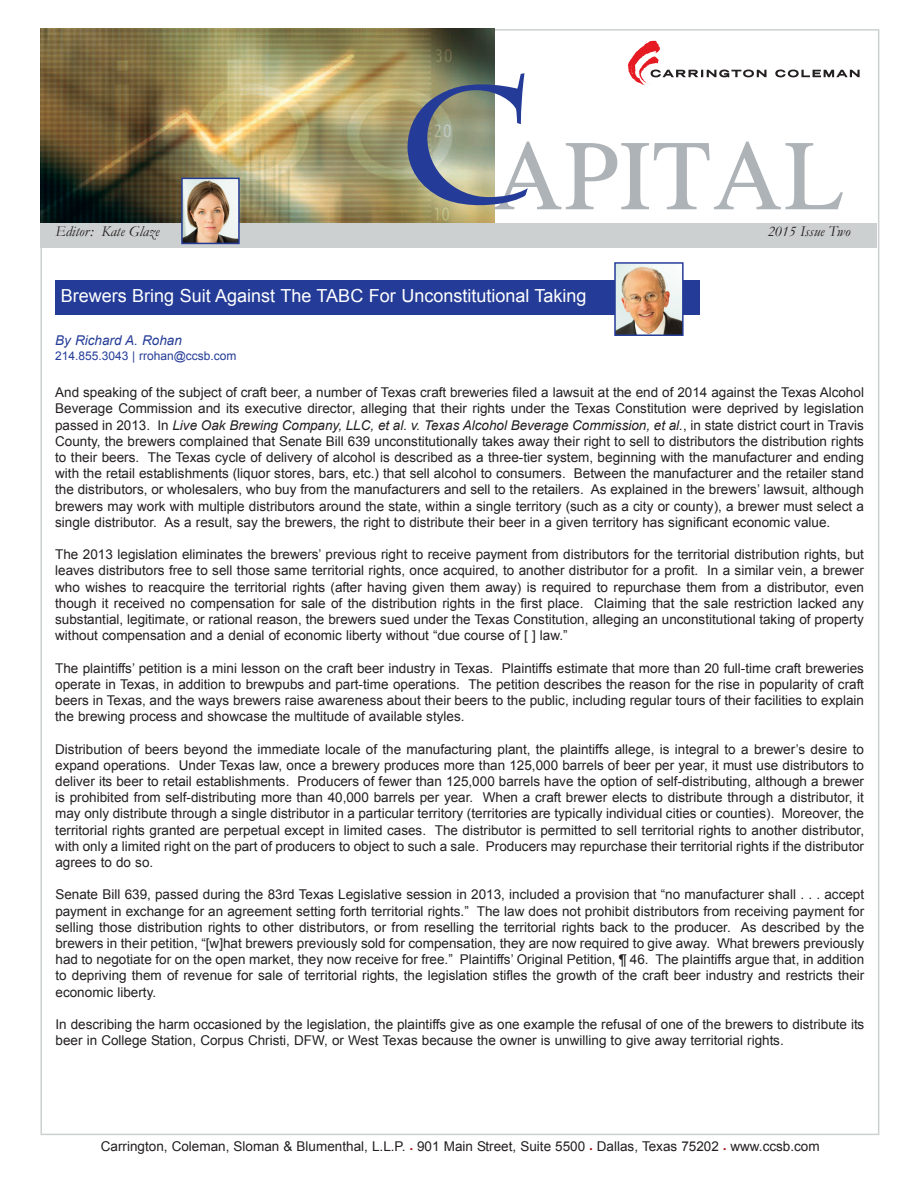
<style>
.page{position:relative;width:918px;height:1188px;background:#fff}
.page>*{position:absolute;margin:0;border:0;box-sizing:border-box;transform-origin:0 0}
.t1{font:97.5px "CG Times";color:#aeb3b8}
.t2{font:18px "Arial";color:#fff}
.t3{font:italic 15px "Garamond";color:#231f20}
.t4{font:13.5px/16.2px "Arial";color:#231f20;text-align:justify}
.t5{font:italic 13.5px "Arial";color:#243c97}
.t6{font:12px "Arial";color:#243c97}
.s1{font-family:"Charlemagne Std";font-weight:700;font-size:165px;color:#243c97}
.s2{font-style:italic}
.s3{font-family:"Verdana";font-size:6px;color:#a9151c}
</style>
<div class="page">
<img style="left:40px;top:29px;width:454px;height:194px">
<svg style="left:628px;top:41px;width:232px;height:44px"></svg>
<div style="left:40px;top:223px;width:838px;height:25px;background:#cdd0d0"></div>
<img style="left:184px;top:181px;width:53px;height:60px">
<div style="left:181px;top:178px;width:59px;height:66px;border:2px solid #243c97"></div>
<div style="left:55px;top:281px;width:645px;height:34px;background:#243c97"></div>
<img style="left:617px;top:265px;width:64px;height:68px">
<div style="left:614px;top:262px;width:70px;height:74px;border:2px solid #243c97"></div>
<h1 class="t1" style="left:398px;top:121px;width:447px"><span class="s1">c</span>APITAL</h1>
<p class="t3" style="left:56px;top:224px;width:106px">Editor: Kate Glaze</p>
<p class="t3" style="left:768px;top:223px;width:84px">2015 Issue Two</p>
<h2 class="t2" style="left:61px;top:286px;width:527px">Brewers Bring Suit Against The TABC For Unconstitutional Taking</h2>
<p class="t5" style="left:55px;top:332px;width:128px">By Richard A. Rohan</p>
<p class="t6" style="left:55px;top:349px;width:183px">214.855.3043 | rrohan@ccsb.com</p>
<p class="t4" style="left:55px;top:384px;width:810px">And speaking of the subject of craft beer, a number of Texas craft breweries filed a lawsuit at the end of 2014 against the Texas Alcohol Beverage Commission and its executive director, alleging that their rights under the Texas Constitution were deprived by legislation passed in 2013. In <span class="s2">Live Oak Brewing Company, LLC, et al. v. Texas Alcohol Beverage Commission, et al.</span>, in state district court in Travis County, the brewers complained that Senate Bill 639 unconstitutionally takes away their right to sell to distributors the distribution rights to their beers. The Texas cycle of delivery of alcohol is described as a three-tier system, beginning with the manufacturer and ending with the retail establishments (liquor stores, bars, etc.) that sell alcohol to consumers. Between the manufacturer and the retailer stand the distributors, or wholesalers, who buy from the manufacturers and sell to the retailers. As explained in the brewers’ lawsuit, although brewers may work with multiple distributors around the state, within a single territory (such as a city or county), a brewer must select a single distributor. As a result, say the brewers, the right to distribute their beer in a given territory has significant economic value.</p>
<p class="t4" style="left:55px;top:546px;width:810px">The 2013 legislation eliminates the brewers’ previous right to receive payment from distributors for the territorial distribution rights, but leaves distributors free to sell those same territorial rights, once acquired, to another distributor for a profit. In a similar vein, a brewer who wishes to reacquire the territorial rights (after having given them away) is required to repurchase them from a distributor, even though it received no compensation for sale of the distribution rights in the first place. Claiming that the sale restriction lacked any substantial, legitimate, or rational reason, the brewers sued under the Texas Constitution, alleging an unconstitutional taking of property without compensation and a denial of economic liberty without “due course of [ ] law.”</p>
<p class="t4" style="left:55px;top:660px;width:810px">The plaintiffs’ petition is a mini lesson on the craft beer industry in Texas. Plaintiffs estimate that more than 20 full-time craft breweries operate in Texas, in addition to brewpubs and part-time operations. The petition describes the reason for the rise in popularity of craft beers in Texas, and the ways brewers raise awareness about their beers to the public, including regular tours of their facilities to explain the brewing process and showcase the multitude of available styles.</p>
<p class="t4" style="left:55px;top:741px;width:810px">Distribution of beers beyond the immediate locale of the manufacturing plant, the plaintiffs allege, is integral to a brewer’s desire to expand operations. Under Texas law, once a brewery produces more than 125,000 barrels of beer per year, it must use distributors to deliver its beer to retail establishments. Producers of fewer than 125,000 barrels have the option of self-distributing, although a brewer is prohibited from self-distributing more than 40,000 barrels per year. When a craft brewer elects to distribute through a distributor, it may only distribute through a single distributor in a particular territory (territories are typically individual cities or counties). Moreover, the territorial rights granted are perpetual except in limited cases. The distributor is permitted to sell territorial rights to another distributor, with only a limited right on the part of producers to object to such a sale. Producers may repurchase their territorial rights if the distributor agrees to do so.</p>
<p class="t4" style="left:55px;top:887px;width:811px">Senate Bill 639, passed during the 83rd Texas Legislative session in 2013, included a provision that “no manufacturer shall . . . accept payment in exchange for an agreement setting forth territorial rights.” The law does not prohibit distributors from receiving payment for selling those distribution rights to other distributors, or from reselling the territorial rights back to the producer. As described by the brewers in their petition, “[w]hat brewers previously sold for compensation, they are now required to give away. What brewers previously had to negotiate for on the open market, they now receive for free.” Plaintiffs’ Original Petition, ¶ 46. The plaintiffs argue that, in addition to depriving them of revenue for sale of territorial rights, the legislation stifles the growth of the craft beer industry and restricts their economic liberty.</p>
<p class="t4" style="left:56px;top:1016px;width:810px">In describing the harm occasioned by the legislation, the plaintiffs give as one example the refusal of one of the brewers to distribute its beer in College Station, Corpus Christi, DFW, or West Texas because the owner is unwilling to give away territorial rights.</p>
<p class="t4" style="left:101px;top:1138px;width:720px">Carrington, Coleman, Sloman &amp; Blumenthal, L.L.P. <span class="s3">•</span> 901 Main Street, Suite 5500 <span class="s3">•</span> Dallas, Texas 75202 <span class="s3">•</span> www.ccsb.com</p>
</div>
